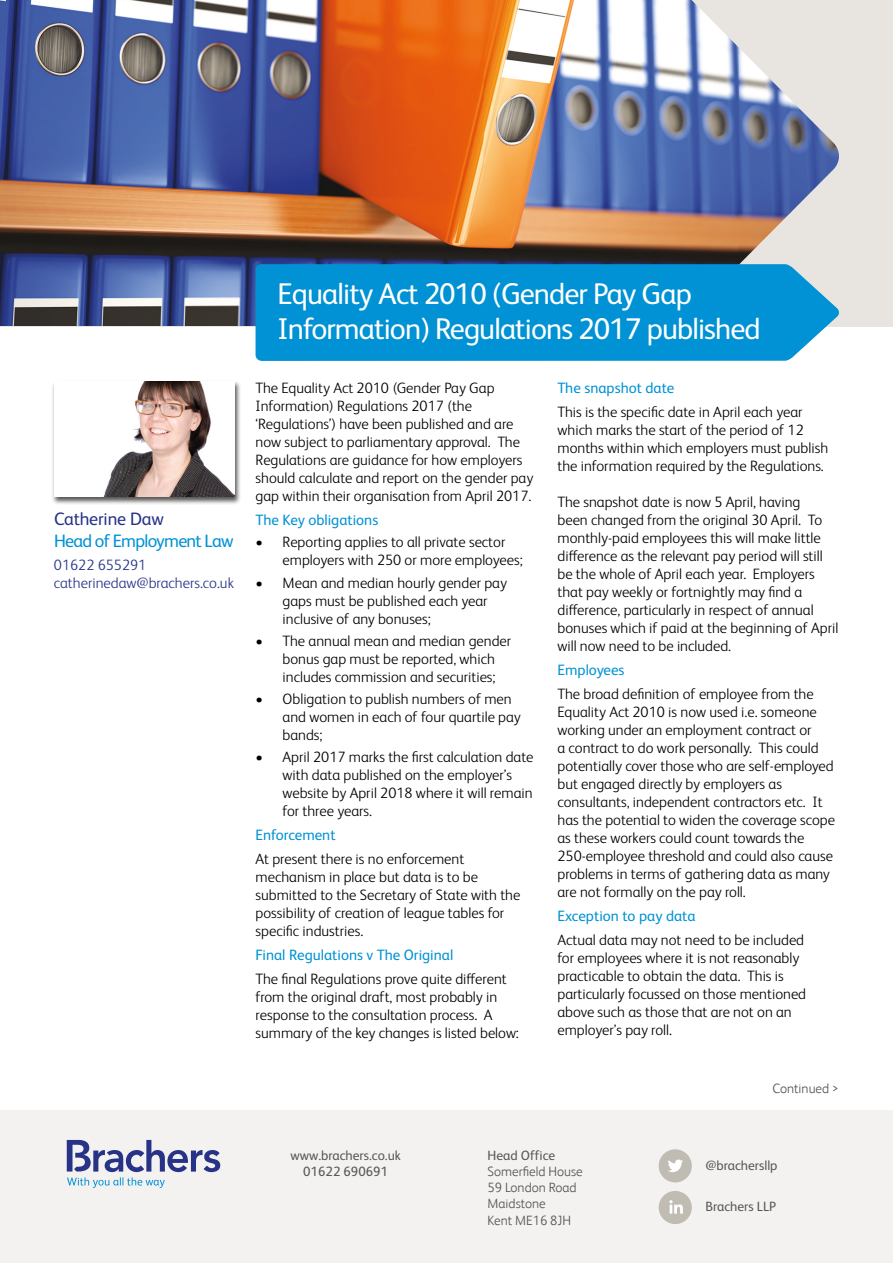
<style>
.page{position:relative;width:893px;height:1263px;background:#fff}
.page>*{position:absolute;margin:0;border:0;box-sizing:border-box;transform-origin:0 0}
.t1{font:30px/34.5px "FS Albert";letter-spacing:-.03em;color:#fff}
.t2{font:18px "FS Albert Pro";letter-spacing:-.04em;color:#0092d4}
.t3{font:18px "FS Albert Pro";letter-spacing:-.01em;color:#263387}
.t4{font:300 15px/18px "FS Albert Pro";color:#000}
.t5{font:15px "FS Albert Pro";color:#0092d4}
.t6{font:300 15px "FS Albert Pro";color:#263387}
.t7{font:13.5px "FS Albert";color:#575756}
.t8{font:300 13.5px "FS Albert";color:#575756}
</style>
<div class="page">
<div style="left:0;top:0;width:893px;height:327px;background:#e8e5e1"></div>
<img style="left:0;top:0;width:739px;height:325px">
<img style="left:739px;top:48px;width:51px;height:216px">
<img style="left:790px;top:99px;width:49px;height:114px">
<div style="left:0;top:1110px;width:893px;height:153px;background:#f3f2f0"></div>
<div style="left:659px;top:1149px;width:33px;height:33px;background:#c0bbb3;border-radius:50%"></div>
<svg style="left:668px;top:1159px;width:15px;height:13px"></svg>
<div style="left:659px;top:1191px;width:33px;height:33px;background:#c0bbb3;border-radius:50%"></div>
<svg style="left:669px;top:1200px;width:14px;height:13px"></svg>
<svg style="left:67px;top:1140px;width:153px;height:48px"></svg>
<div style="left:51px;top:381px;width:190px;height:124px;background:#1d1d1b;opacity:.75"></div>
<img style="left:54px;top:382px;width:180px;height:115px">
<div style="left:256px;top:264px;width:583px;height:97px;background:#0092d4"></div>
<p class="t3" style="left:54px;top:506px;width:111px">Catherine Daw</p>
<p class="t2" style="left:54px;top:528px;width:181px">Head of Employment Law</p>
<p class="t6" style="left:54px;top:555px;width:94px">01622 655291</p>
<p class="t6" style="left:54px;top:573px;width:181px">catherinedaw@brachers.co.uk</p>
<p class="t1" style="left:278px;top:276px;width:485px">Equality Act 2010 (Gender Pay Gap<br>Information) Regulations 2017 published</p>
<p class="t4" style="left:256px;top:378px;width:279px">The Equality Act 2010 (Gender Pay Gap Information) Regulations 2017 (the ‘Regulations’) have been published and are now subject to parliamentary approval. The Regulations are guidance for how employers should calculate and report on the gender pay gap within their organisation from April 2017.</p>
<p class="t5" style="left:256px;top:509px;width:124px">The Key obligations</p>
<p class="t4" style="left:283px;top:532px;width:242px;text-indent:-27px">• Reporting applies to all private sector employers with 250 or more employees;</p>
<p class="t4" style="left:283px;top:573px;width:226px;text-indent:-27px">• Mean and median hourly gender pay gaps must be published each year inclusive of any bonuses;</p>
<p class="t4" style="left:283px;top:631px;width:230px;text-indent:-27px">• The annual mean and median gender bonus gap must be reported, which includes commission and securities;</p>
<p class="t4" style="left:283px;top:689px;width:240px;text-indent:-27px">• Obligation to publish numbers of men and women in each of four quartile pay bands;</p>
<p class="t4" style="left:283px;top:747px;width:252px;text-indent:-27px">• April 2017 marks the first calculation date with data published on the employer’s website by April 2018 where it will remain for three years.</p>
<p class="t5" style="left:256px;top:825px;width:82px">Enforcement</p>
<p class="t4" style="left:256px;top:849px;width:266px">At present there is no enforcement mechanism in place but data is to be submitted to the Secretary of State with the possibility of creation of league tables for specific industries.</p>
<p class="t5" style="left:256px;top:945px;width:199px">Final Regulations v The Original</p>
<p class="t4" style="left:256px;top:969px;width:265px">The final Regulations prove quite different from the original draft, most probably in response to the consultation process. A summary of the key changes is listed below:</p>
<p class="t5" style="left:557px;top:377px;width:118px">The snapshot date</p>
<p class="t4" style="left:557px;top:402px;width:272px">This is the specific date in April each year which marks the start of the period of 12 months within which employers must publish the information required by the Regulations.</p>
<p class="t4" style="left:557px;top:492px;width:282px">The snapshot date is now 5 April, having<br>been changed from the original 30 April. To monthly-paid employees this will make little difference as the relevant pay period will still be the whole of April each year. Employers that pay weekly or fortnightly may find a difference, particularly in respect of annual bonuses which if paid at the beginning of April will now need to be included.</p>
<p class="t5" style="left:557px;top:659px;width:69px">Employees</p>
<p class="t4" style="left:557px;top:684px;width:279px">The broad definition of employee from the Equality Act 2010 is now used i.e. someone working under an employment contract or<br>a contract to do work personally. This could potentially cover those who are self-employed but engaged directly by employers as consultants, independent contractors etc. It has the potential to widen the coverage scope as these workers could count towards the 250-employee threshold and could also cause problems in terms of gathering data as many are not formally on the pay roll.</p>
<p class="t5" style="left:557px;top:905px;width:140px">Exception to pay data</p>
<p class="t4" style="left:557px;top:930px;width:250px">Actual data may not need to be included for employees where it is not reasonably practicable to obtain the data. This is particularly focussed on those mentioned above such as those that are not on an employer’s pay roll.</p>
<p class="t8" style="left:773px;top:1080px;width:68px">Continued &gt;</p>
<p class="t7" style="left:291px;top:1147px;width:112px">www.brachers.co.uk</p>
<p class="t7" style="left:303px;top:1164px;width:86px">01622 690691</p>
<p class="t7" style="left:488px;top:1147px;width:69px">Head Office</p>
<p class="t8" style="left:488px;top:1163px;width:97px">Somerfield House</p>
<p class="t8" style="left:488px;top:1180px;width:91px">59 London Road</p>
<p class="t8" style="left:488px;top:1196px;width:60px">Maidstone</p>
<p class="t8" style="left:488px;top:1212px;width:85px">Kent ME16 8JH</p>
<p class="t7" style="left:705px;top:1157px;width:74px">@brachersllp</p>
<p class="t7" style="left:705px;top:1199px;width:72px">Brachers LLP</p>
</div>
